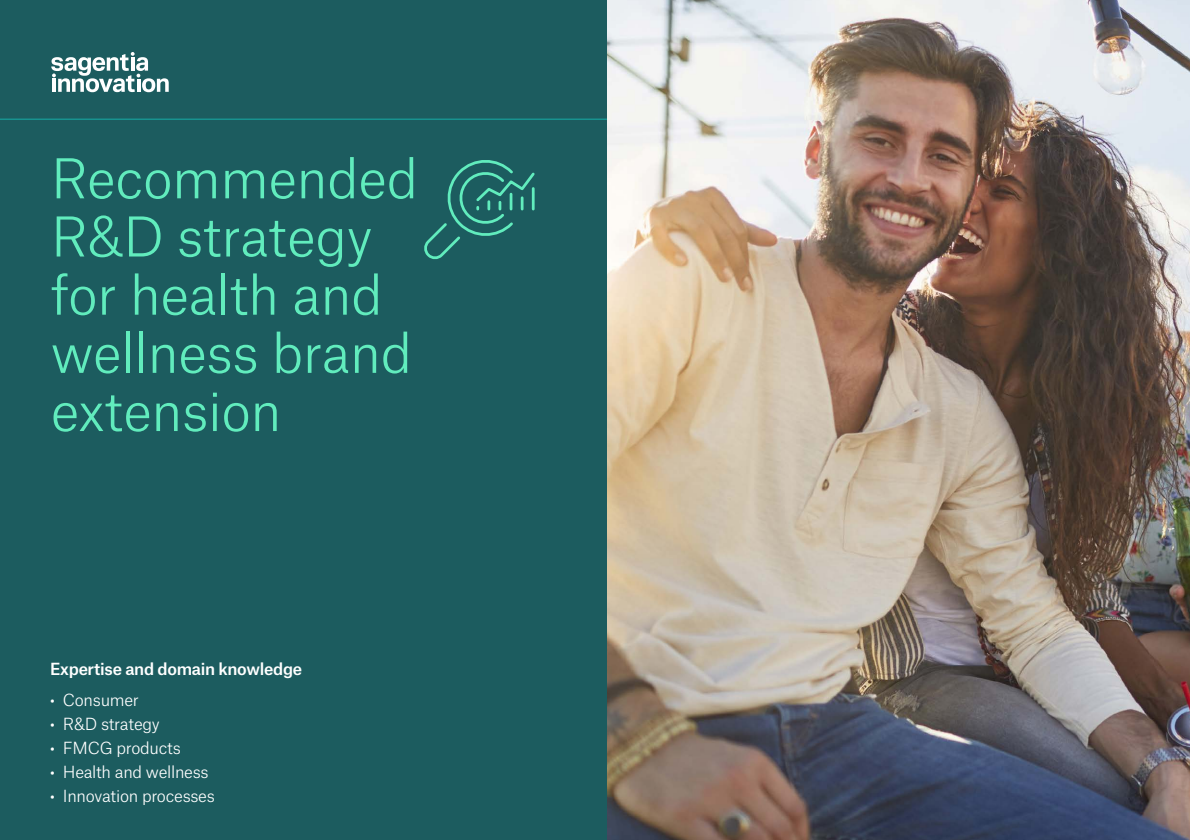
<style>
.page{position:relative;width:1190px;height:840px;background:#fff}
.page>*{position:absolute;margin:0;border:0;box-sizing:border-box;transform-origin:0 0}
.H2_Intro{font:300 52.4px/58.2px "Atlas Grotesk";letter-spacing:-.01em;color:#61ecbd}
.Cover_Sub{font:300 16px "Atlas Grotesk";letter-spacing:-.02em;color:#fff}
.Cover_Sub-2{font:500 16px "Atlas Grotesk";letter-spacing:-.02em;color:#fff}
</style>
<div class="page">
<div style="left:0;top:0;width:607px;height:840px;background:#1c5c5f"></div>
<img style="left:607px;top:0;width:583px;height:840px">
<svg style="left:51px;top:52px;width:118px;height:40px"></svg>
<hr style="left:0;top:119px;width:607px;height:1px;background:#16aca7">
<svg style="left:424px;top:160px;width:111px;height:99px"></svg>
<hr style="left:532px;top:188px;width:3px;height:21px;background:#61ecbd">
<p class="H2_Intro" style="left:51px;top:144px;width:369px">Recommended<br>R&amp;D strategy for health and wellness brand extension</p>
<p class="Cover_Sub-2" style="left:50px;top:656px;width:254px">Expertise and domain knowledge</p>
<p class="Cover_Sub" style="left:50px;top:687px;width:91px">• Consumer</p>
<p class="Cover_Sub" style="left:50px;top:711px;width:111px">• R&amp;D strategy</p>
<p class="Cover_Sub" style="left:50px;top:735px;width:132px">• FMCG products</p>
<p class="Cover_Sub" style="left:50px;top:759px;width:160px">• Health and wellness</p>
<p class="Cover_Sub" style="left:50px;top:783px;width:166px">• Innovation processes</p>
</div>
